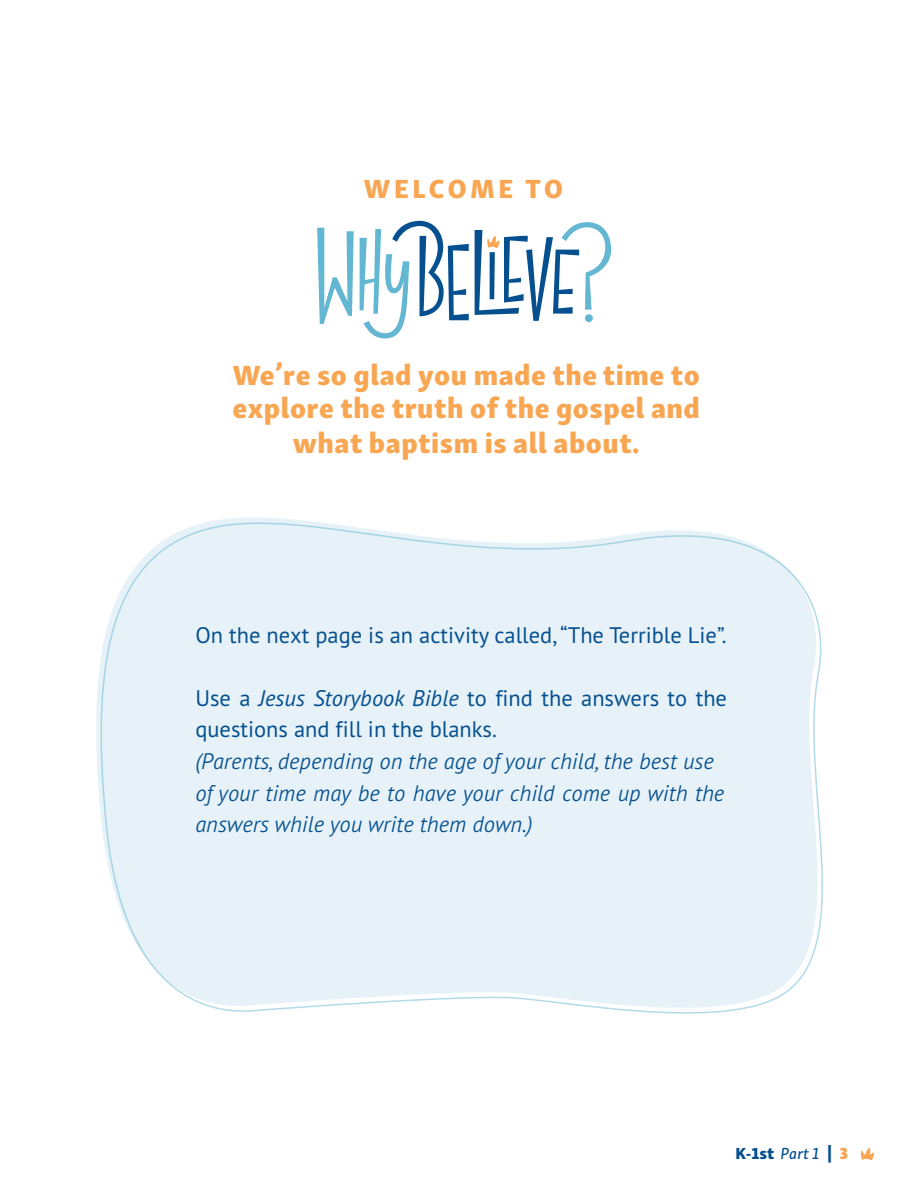
<style>
.page{position:relative;width:918px;height:1188px;background:#fff}
.page>*{position:absolute;margin:0;border:0;box-sizing:border-box;transform-origin:0 0}
.Paragrah_1{font:28.5px/32.8px "Skolar Sans Latn Eb";letter-spacing:.02em;color:#f9a652}
.t1{font:27px "Skolar Sans Latn Eb";letter-spacing:.14em;color:#f9a652}
.Paragrah_1-2{font:italic 300 22.5px/31.5px "PT Sans Pro";color:#065090}
.Paragrah_1-3{font:22.5px "PT Sans Pro";color:#065090}
.t2{font:16.5px "Skolar Sans Latn Eb";color:#065090}
.s1{font-weight:400;font-style:normal}
.s2{font-weight:400}
.s3{font-family:"Skolar Sans Latn Me It"}
.s4{font-family:"Skolar Sans Latn Cn Bl"}
.s5{font-family:"Skolar Sans Latn Cn Bl";color:#f9a652}
</style>
<div class="page">
<svg style="left:861px;top:1148px;width:13px;height:12px"></svg>
<svg style="left:99px;top:521px;width:724px;height:493px;background:#e7f2f7"></svg>
<svg style="left:317px;top:228px;width:37px;height:96px"></svg>
<svg style="left:475px;top:222px;width:136px;height:99px"></svg>
<div style="left:585px;top:314px;width:8px;height:8px;background:#63b7d3;border-radius:50%"></div>
<svg style="left:360px;top:221px;width:109px;height:117px"></svg>
<p class="t1" style="left:364px;top:166px;width:201px">WELCOME TO</p>
<p class="Paragrah_1" style="left:232px;top:356px;width:469px">We’re so glad you made the time to explore the truth of the gospel and</p>
<p class="Paragrah_1" style="left:293px;top:424px;width:348px">what baptism is all about.</p>
<p class="Paragrah_1-3" style="left:195px;top:621px;width:533px">On the next page is an activity called, “The Terrible Lie”.</p>
<p class="Paragrah_1-2" style="left:195px;top:681px;width:533px"><span class="s1">Use a</span> <span class="s2">Jesus Storybook Bible</span> <span class="s1">to find the answers to the questions and fill in the blanks.<br></span>(Parents, depending on the age of your child, the best use of your time may be to have your child come up with the answers while you write them down.)</p>
<p class="t2" style="left:735px;top:1140px;width:114px">K-1st <span class="s3">Part 1</span> <span class="s4">|</span> <span class="s5">3</span></p>
</div>
